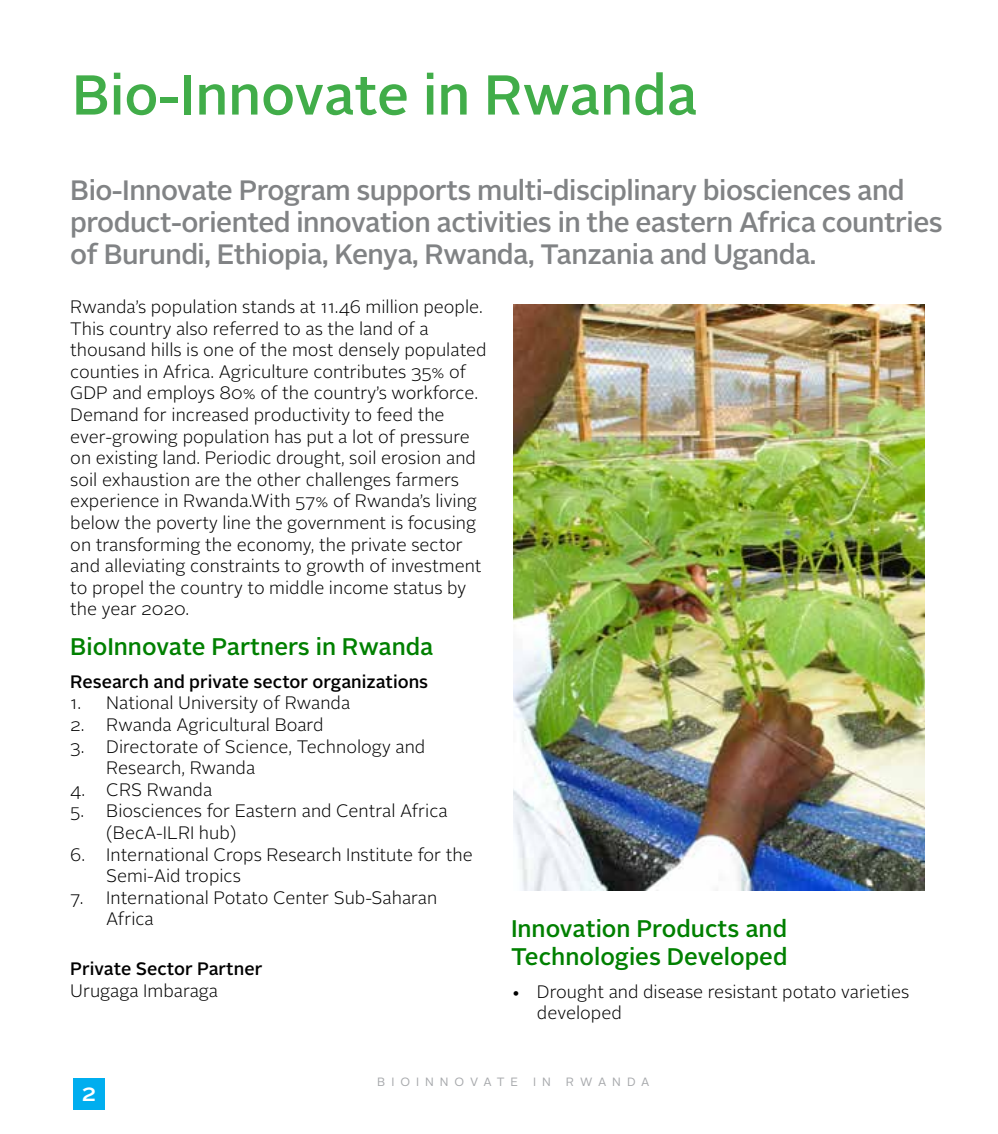
<style>
.page{position:relative;width:998px;height:1134px;background:#fff}
.page>*{position:absolute;margin:0;border:0;box-sizing:border-box;transform-origin:0 0}
.t1{font:500 56px "Alright Sans";color:#41ad49}
.t2{font:500 28px/32px "Alright Sans";letter-spacing:-.02em;color:#818385}
.t3{font:500 24px/28px "Alright Sans";color:#008000}
.t4{font:500 24px "Alright Sans";color:#fff}
.t5{font:300 18px/21.6px "Alright Sans";color:#000}
.t6{font:500 18px "Alright Sans";color:#000}
.t7{font:12px "Alright Sans";letter-spacing:.5em;color:#a7a9ac}
</style>
<div class="page">
<div style="left:73px;top:1078px;width:32px;height:31px;background:#00aeef"></div>
<img style="left:513px;top:305px;width:412px;height:585px">
<h1 class="t1" style="left:72px;top:56px;width:627px">Bio-Innovate in Rwanda</h1>
<h2 class="t2" style="left:70px;top:174px;width:874px">Bio-Innovate Program supports multi-disciplinary biosciences and product-oriented innovation activities in the eastern Africa countries of Burundi, Ethiopia, Kenya, Rwanda, Tanzania and Uganda.</h2>
<p class="t5" style="left:70px;top:296px;width:418px">Rwanda’s population stands at 11.46 million people.<br>This country also referred to as the land of a thousand hills is one of the most densely populated counties in Africa. Agriculture contributes 35% of GDP and employs 80% of the country’s workforce.<br>Demand for increased productivity to feed the ever-growing population has put a lot of pressure on existing land. Periodic drought, soil erosion and soil exhaustion are the other challenges farmers experience in Rwanda.With 57% of Rwanda’s living below the poverty line the government is focusing on transforming the economy, the private sector and alleviating constraints to growth of investment to propel the country to middle income status by the year 2020.</p>
<h3 class="t3" style="left:70px;top:633px;width:365px">BioInnovate Partners in Rwanda</h3>
<p class="t6" style="left:70px;top:669px;width:359px">Research and private sector organizations</p>
<p class="t5" style="left:70px;top:693px;width:281px">1. National University of Rwanda</p>
<p class="t5" style="left:70px;top:714px;width:255px">2. Rwanda Agricultural Board</p>
<p class="t5" style="left:106px;top:736px;width:321px;text-indent:-36px">3. Directorate of Science, Technology and<br>Research, Rwanda</p>
<p class="t5" style="left:70px;top:779px;width:143px">4. CRS Rwanda</p>
<p class="t5" style="left:106px;top:801px;width:343px;text-indent:-36px">5. Biosciences for Eastern and Central Africa (BecA-ILRI hub)</p>
<p class="t5" style="left:106px;top:844px;width:368px;text-indent:-36px">6. International Crops Research Institute for the<br>Semi-Aid tropics</p>
<p class="t5" style="left:106px;top:887px;width:332px;text-indent:-36px">7. International Potato Center Sub-Saharan<br>Africa</p>
<p class="t6" style="left:70px;top:956px;width:194px">Private Sector Partner</p>
<p class="t5" style="left:70px;top:980px;width:149px">Urugaga Imbaraga</p>
<h3 class="t3" style="left:511px;top:915px;width:278px">Innovation Products and<br>Technologies Developed</h3>
<p class="t5" style="left:537px;top:981px;width:374px;text-indent:-26px">• Drought and disease resistant potato varieties developed</p>
<h3 class="t4" style="left:82px;top:1076px;width:16px">2</h3>
<p class="t7" style="left:377px;top:1074px;width:142px">BIOINNOVATE</p>
<p class="t7" style="left:533px;top:1074px;width:118px">IN RWANDA</p>
</div>
